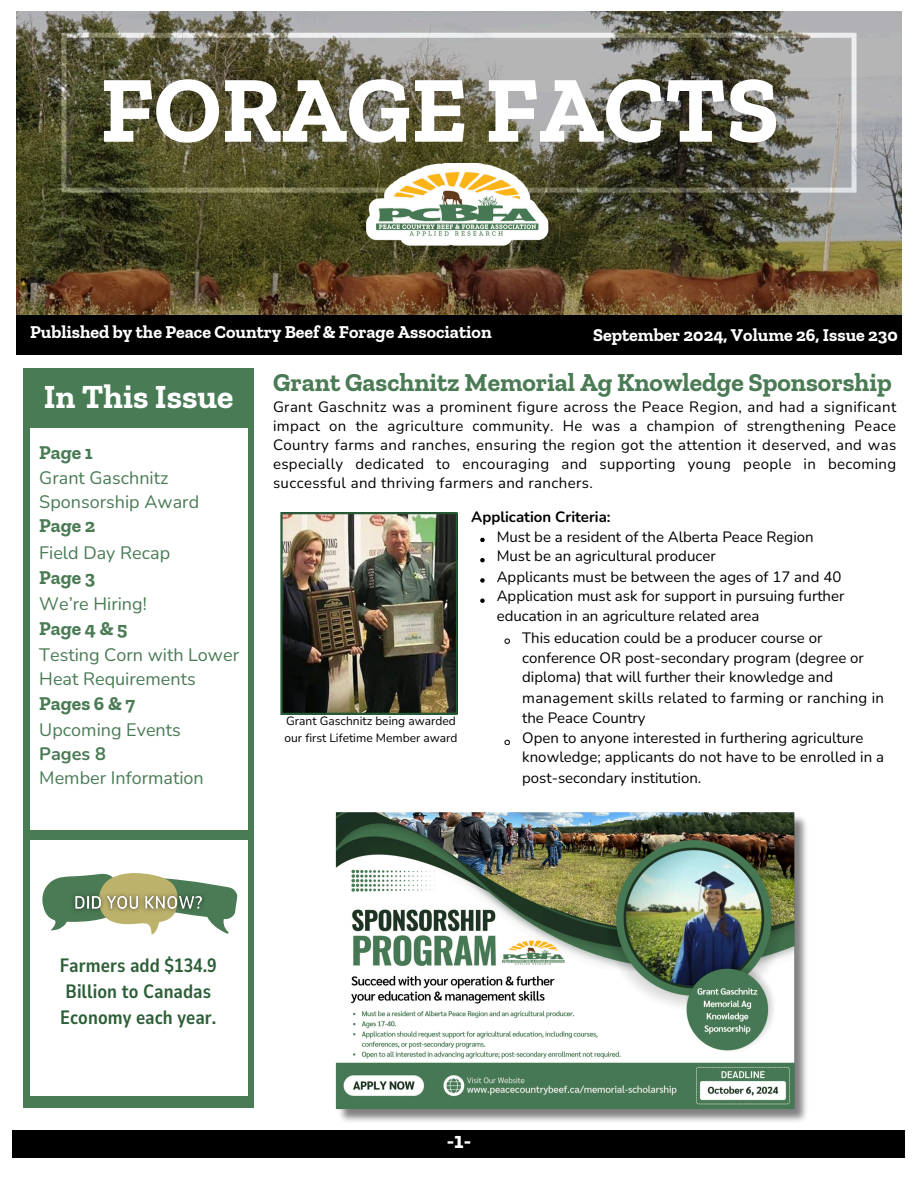
<style>
.page{position:relative;width:918px;height:1188px;background:#fff}
.page>*{position:absolute;margin:0;border:0;box-sizing:border-box;transform-origin:0 0}
.t1{font:700 94.65px "Zilla Slab";color:#fff}
.t2{font:700 33.6px "Zilla Slab";color:#fff}
.t3{font:700 25.65px "Zilla Slab";color:#4a7b55}
.t4{font:700 23.4px "Zilla Slab";color:#fff}
.t5{font:700 19.5px "Zilla Slab";color:#4a7b55}
.t6{font:700 19.2px/25.8px "Nunito Sans 10 pt Condensed";color:#2c5e37}
.t7{font:18px/24.2px "Nunito";color:#4a7b55}
.t8{font:700 18px "Zilla Slab";color:#fff}
.t9{font:15px/19.2px "Nunito";color:#000;text-align:justify}
.t10{font:15px "Nunito";letter-spacing:.02em;color:#000}
.t11{font:700 15px "Nunito";color:#000}
.t12{font:12px "Nunito";color:#000}
.s1{font-weight:700}
</style>
<div class="page">
<img style="left:16px;top:11px;width:886px;height:304px">
<svg style="left:61px;top:33px;width:796px;height:160px;background:#6c6b57"></svg>
<img style="left:345px;top:163px;width:227px;height:82px">
<div style="left:12px;top:1130px;width:893px;height:28px;background:#000"></div>
<div style="left:16px;top:315px;width:886px;height:40px;background:#000"></div>
<div style="left:23px;top:368px;width:231px;height:739px;background:#497b55"></div>
<div style="left:30px;top:429px;width:217px;height:400px;background:#fff"></div>
<div style="left:30px;top:840px;width:217px;height:256px;background:#fff"></div>
<svg style="left:42px;top:873px;width:195px;height:62px"></svg>
<img style="left:280px;top:512px;width:178px;height:203px">
<img style="left:335px;top:812px;width:472px;height:310px">
<svg style="left:480px;top:538px;width:5px;height:4px"></svg>
<svg style="left:480px;top:558px;width:5px;height:4px"></svg>
<svg style="left:480px;top:578px;width:5px;height:5px"></svg>
<svg style="left:480px;top:598px;width:5px;height:5px"></svg>
<svg style="left:504px;top:638px;width:6px;height:6px"></svg>
<svg style="left:504px;top:740px;width:6px;height:5px"></svg>
<img style="left:68px;top:887px;width:145px;height:32px">
<p class="t1" style="left:100px;top:52px;width:680px">FORAGE FACTS</p>
<p class="t8" style="left:30px;top:321px;width:463px">Published by the Peace Country Beef &amp; Forage Association</p>
<p class="t8" style="left:593px;top:324px;width:306px">September 2024, Volume 26, Issue 230</p>
<p class="t2" style="left:44px;top:376px;width:191px">In This Issue</p>
<p class="t5" style="left:39px;top:441px;width:55px">Page 1</p>
<p class="t7" style="left:39px;top:466px;width:161px;line-height:23.7px">Grant Gaschnitz<br>Sponsorship Award</p>
<p class="t5" style="left:39px;top:514px;width:58px">Page 2</p>
<p class="t7" style="left:39px;top:541px;width:132px">Field Day Recap</p>
<p class="t5" style="left:39px;top:566px;width:58px">Page 3</p>
<p class="t7" style="left:39px;top:592px;width:109px">We’re Hiring!</p>
<p class="t5" style="left:39px;top:616px;width:89px">Page4&amp;5</p>
<p class="t7" style="left:39px;top:642px;width:201px;line-height:24.8px">Testing Corn with Lower<br>Heat Requirements</p>
<p class="t5" style="left:39px;top:692px;width:97px">Pages 6 &amp; 7</p>
<p class="t7" style="left:39px;top:718px;width:166px">Upcoming Events<br><span class="s1">Pages 8<br></span>Member Information</p>
<p class="t3" style="left:273px;top:366px;width:620px">Grant Gaschnitz Memorial Ag Knowledge Sponsorship</p>
<h2 class="t9" style="left:273px;top:397px;width:625px">Grant Gaschnitz was a prominent figure across the Peace Region, and had a significant impact on the agriculture community. He was a champion of strengthening Peace Country farms and ranches, ensuring the region got the attention it deserved, and was especially dedicated to encouraging and supporting young people in becoming successful and thriving farmers and ranchers.</h2>
<h5 class="t11" style="left:471px;top:507px;width:141px">Application Criteria:</h5>
<h3 class="t9" style="left:497px;top:528px;width:319px">Must be a resident of the Alberta Peace Region</h3>
<p class="t9" style="left:497px;top:547px;width:221px">Must be an agricultural producer</p>
<p class="t9" style="left:497px;top:567px;width:346px">Applicants must be between the ages of 17 and 40</p>
<p class="t9" style="left:497px;top:586px;width:349px">Application must ask for support in pursuing further</p>
<p class="t9" style="left:497px;top:606px;width:264px">education in an agriculture related area</p>
<p class="t9" style="left:522px;top:629px;width:302px">This education could be a producer course or</p>
<h6 class="t9" style="left:522px;top:649px;width:343px">conference OR post-secondary program (degree or</h6>
<p class="t9" style="left:522px;top:668px;width:312px">diploma) that will further their knowledge and</p>
<p class="t10" style="left:522px;top:688px;width:363px">management skills related to farming or ranching in</p>
<p class="t9" style="left:522px;top:708px;width:125px">the Peace Country</p>
<p class="t9" style="left:522px;top:729px;width:343px">Open to anyone interested in furthering agriculture</p>
<p class="t9" style="left:522px;top:748px;width:364px">knowledge; applicants do not have to be enrolled in a</p>
<p class="t9" style="left:522px;top:768px;width:181px">post-secondary institution.</p>
<p class="t12" style="left:286px;top:713px;width:171px">Grant Gaschnitz being awarded</p>
<p class="t12" style="left:285px;top:730px;width:174px">our first Lifetime Member award</p>
<h4 class="t6" style="left:60px;top:953px;width:159px">Farmers add $134.9<br>Billion to Canadas<br>Economy each year.</h4>
<p class="t4" style="left:447px;top:1126px;width:26px">-1-</p>
</div>
